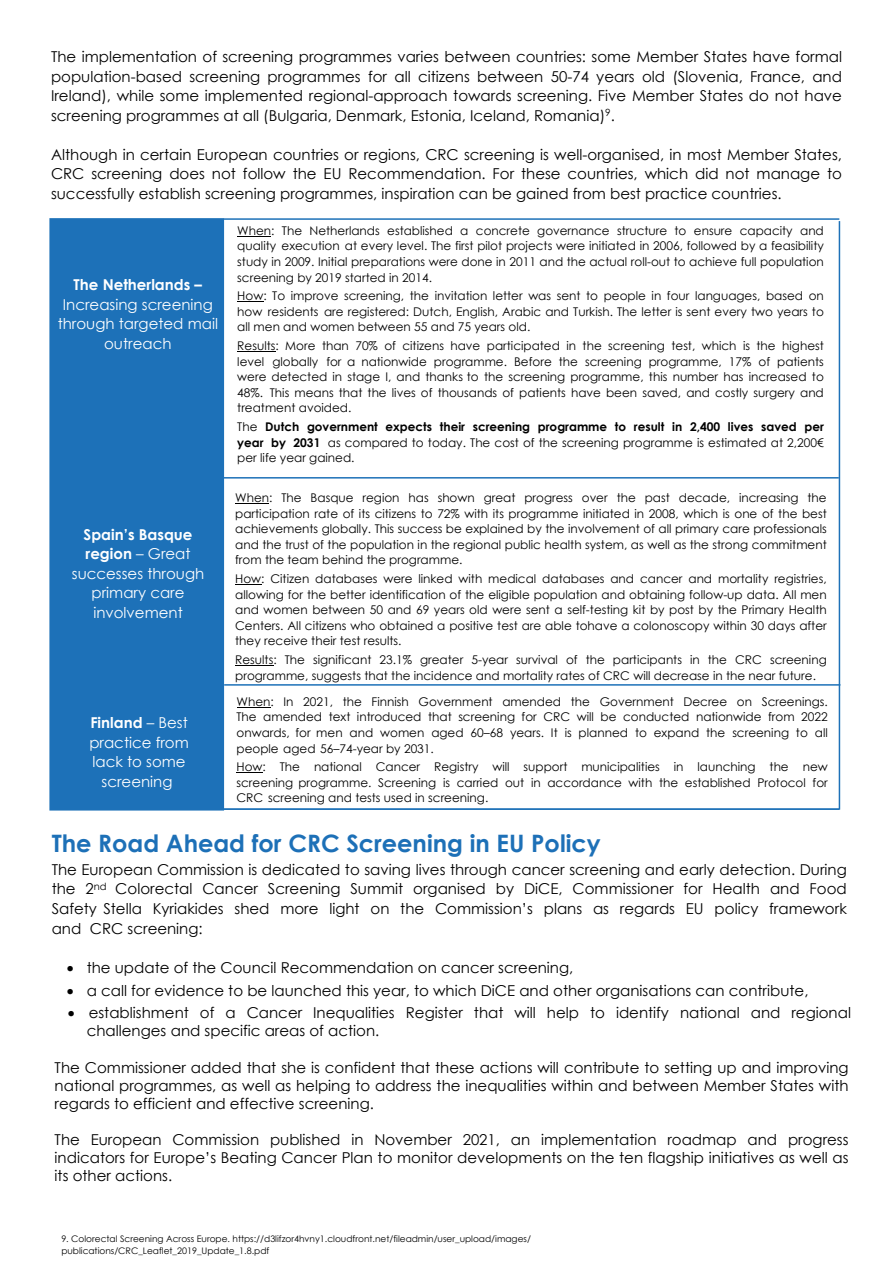
<style>
.page{position:relative;width:893px;height:1263px;background:#fff}
.page>*{position:absolute;margin:0;border:0;box-sizing:border-box;transform-origin:0 0}
.t1{font:700 24px "Century Gothic";color:#1d70b7}
.t2{font:15px/19.5px "Century Gothic";color:#000;text-align:justify}
.t3{font:15px/19.5px "Century Gothic";color:#fff;text-align:center}
.t4{font:700 15px "Century Gothic";color:#fff}
.t5{font:12px/15.6px "Century Gothic";color:#000;text-align:justify}
.t6{font:9px/12.5px "Century Gothic";color:#000}
.s1{font-weight:700}
</style>
<div class="page">
<div style="left:49px;top:218px;width:175px;height:592px;background:#1d71b8"></div>
<hr style="left:224px;top:808px;width:615px;height:2px;background:#1d71b8">
<hr style="left:224px;top:218px;width:615px;height:2px;background:#1d71b8">
<hr style="left:838px;top:221px;width:3px;height:589px;background:#1d71b8">
<hr style="left:222px;top:477px;width:617px;height:2px;background:#1d71b8">
<hr style="left:224px;top:684px;width:616px;height:2px;background:#1d71b8">
<hr style="left:221px;top:220px;width:1px;height:181px;background:#1d71b8">
<hr style="left:235px;top:666px;width:38px;height:1px;background:#000">
<hr style="left:235px;top:504px;width:34px;height:1px;background:#000">
<hr style="left:237px;top:707px;width:33px;height:1px;background:#000">
<hr style="left:237px;top:236px;width:34px;height:1px;background:#000">
<hr style="left:237px;top:351px;width:38px;height:1px;background:#000">
<p class="t2" style="left:51px;top:47px;width:792px">The implementation of screening programmes varies between countries: some Member States have formal population-based screening programmes for all citizens between 50-74 years old (Slovenia, France, and Ireland), while some implemented regional-approach towards screening. Five Member States do not have screening programmes at all (Bulgaria, Denmark, Estonia, Iceland, Romania)<sup>9</sup>.</p>
<p class="t2" style="left:51px;top:144px;width:792px">Although in certain European countries or regions, CRC screening is well-organised, in most Member States, CRC screening does not follow the EU Recommendation. For these countries, which did not manage to successfully establish screening programmes, inspiration can be gained from best practice countries.</p>
<p class="t5" style="left:237px;top:222px;width:588px">When: The Netherlands established a concrete governance structure to ensure capacity and quality execution at every level. The first pilot projects were initiated in 2006, followed by a feasibility study in 2009. Initial preparations were done in 2011 and the actual roll-out to achieve full population screening by 2019 started in 2014.</p>
<p class="t5" style="left:237px;top:288px;width:588px">How: To improve screening, the invitation letter was sent to people in four languages, based on how residents are registered: Dutch, English, Arabic and Turkish. The letter is sent every two years to all men and women between 55 and 75 years old.</p>
<p class="t5" style="left:237px;top:338px;width:588px">Results: More than 70% of citizens have participated in the screening test, which is the highest level globally for a nationwide programme. Before the screening programme, 17% of patients were detected in stage I, and thanks to the screening programme, this number has increased to 48%. This means that the lives of thousands of patients have been saved, and costly surgery and treatment avoided.</p>
<p class="t5" style="left:237px;top:419px;width:588px">The <span class="s1">Dutch government expects their screening programme to result in 2,400 lives saved per year by 2031</span> as compared to today. The cost of the screening programme is estimated at 2,200€ per life year gained.</p>
<p class="t4" style="left:74px;top:274px;width:130px">The Netherlands –</p>
<p class="t3" style="left:58px;top:294px;width:162px">Increasing screening through targeted mail outreach</p>
<p class="t3" style="left:72px;top:524px;width:134px"><span class="s1">Spain’s Basque region</span> – Great successes through primary care involvement</p>
<p class="t3" style="left:89px;top:713px;width:101px"><span class="s1">Finland</span> – Best practice from lack to some screening</p>
<p class="t5" style="left:235px;top:490px;width:593px">When: The Basque region has shown great progress over the past decade, increasing the participation rate of its citizens to 72% with its programme initiated in 2008, which is one of the best achievements globally. This success be explained by the involvement of all primary care professionals and the trust of the population in the regional public health system, as well as the strong commitment from the team behind the programme.</p>
<p class="t5" style="left:235px;top:571px;width:593px">How: Citizen databases were linked with medical databases and cancer and mortality registries, allowing for the better identification of the eligible population and obtaining follow-up data. All men and women between 50 and 69 years old were sent a self-testing kit by post by the Primary Health Centers. All citizens who obtained a positive test are able tohave a colonoscopy within 30 days after they receive their test results.</p>
<p class="t5" style="left:235px;top:652px;width:593px">Results: The significant 23.1% greater 5-year survival of the participants in the CRC screening programme, suggests that the incidence and mortality rates of CRC will decrease in the near future.</p>
<p class="t5" style="left:237px;top:693px;width:593px">When: In 2021, the Finnish Government amended the Government Decree on Screenings.<br>The amended text introduced that screening for CRC will be conducted nationwide from 2022 onwards, for men and women aged 60–68 years. It is planned to expand the screening to all people aged 56–74-year by 2031.</p>
<p class="t5" style="left:237px;top:759px;width:593px">How: The national Cancer Registry will support municipalities in launching the new screening programme. Screening is carried out in accordance with the established Protocol for CRC screening and tests used in screening.</p>
<h1 class="t1" style="left:52px;top:825px;width:551px">The Road Ahead for CRC Screening in EU Policy</h1>
<p class="t2" style="left:52px;top:859px;width:797px">The European Commission is dedicated to saving lives through cancer screening and early detection. During the 2<sup>nd</sup> Colorectal Cancer Screening Summit organised by DiCE, Commissioner for Health and Food Safety Stella Kyriakides shed more light on the Commission’s plans as regards EU policy framework and CRC screening:</p>
<p class="t2" style="left:67px;top:957px;width:508px">• the update of the Council Recommendation on cancer screening,</p>
<p class="t2" style="left:67px;top:980px;width:743px">• a call for evidence to be launched this year, to which DiCE and other organisations can contribute,</p>
<p class="t2" style="left:87px;top:1003px;width:766px;line-height:18px;text-indent:-19px">• establishment of a Cancer Inequalities Register that will help to identify national and regional challenges and specific areas of action.</p>
<p class="t2" style="left:55px;top:1058px;width:795px;line-height:18px">The Commissioner added that she is confident that these actions will contribute to setting up and improving national programmes, as well as helping to address the inequalities within and between Member States with regards to efficient and effective screening.</p>
<p class="t2" style="left:55px;top:1130px;width:795px;line-height:18px">The European Commission published in November 2021, an implementation roadmap and progress indicators for Europe’s Beating Cancer Plan to monitor developments on the ten flagship initiatives as well as its other actions.</p>
<p class="t6" style="left:61px;top:1232px;width:471px">9. Colorectal Screening Across Europe. https://d3lifzor4hvny1.cloudfront.net/fileadmin/user_upload/images/ publications/CRC_Leaflet_2019_Update_1.8.pdf</p>
</div>
